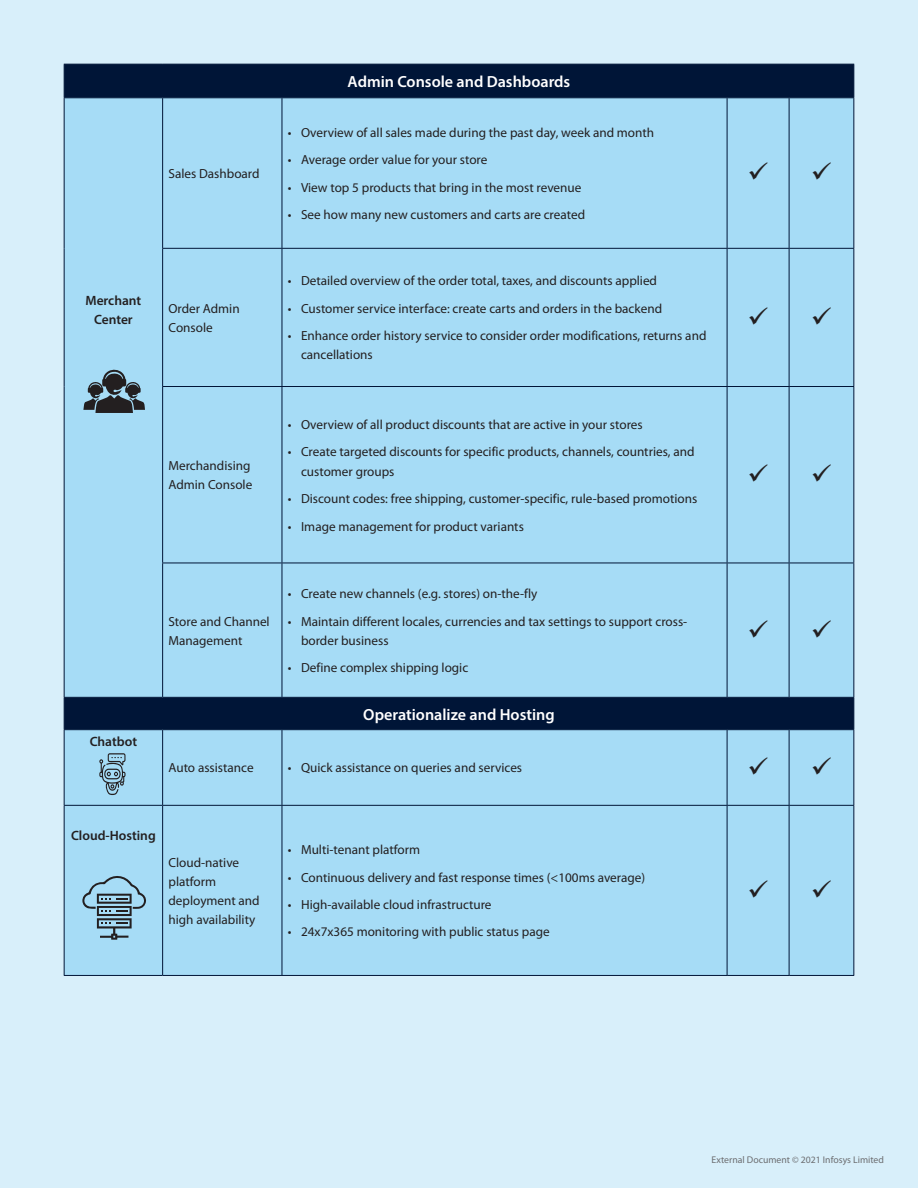
<style>
.page{position:relative;width:918px;height:1188px;background:#d8effa}
.page>*{position:absolute;margin:0;border:0;box-sizing:border-box;transform-origin:0 0}
.t1{font:600 16.2px "Myriad Pro";color:#fff}
.t2{font:600 13.5px/19px "Myriad Pro";color:#231f20;text-align:center}
.t3{font:13.2px/19px "Myriad Pro";color:#231f20}
.t4{font:9.75px "Myriad Pro";color:#6c6d70}
</style>
<div class="page">
<div style="left:65px;top:65px;width:788px;height:32px;background:#001537"></div>
<div style="left:65px;top:98px;width:788px;height:877px;background:#a6dcf6"></div>
<hr style="left:64px;top:64px;width:99px;height:1px;background:#001537">
<hr style="left:64px;top:65px;width:1px;height:32px;background:#001537">
<hr style="left:163px;top:64px;width:119px;height:1px;background:#001537">
<hr style="left:282px;top:64px;width:445px;height:1px;background:#001537">
<hr style="left:727px;top:64px;width:62px;height:1px;background:#001537">
<hr style="left:789px;top:64px;width:65px;height:1px;background:#001537">
<hr style="left:853px;top:65px;width:1px;height:32px;background:#001537">
<hr style="left:64px;top:97px;width:99px;height:1px;background:#001537">
<hr style="left:64px;top:98px;width:1px;height:150px;background:#001537">
<hr style="left:64px;top:248px;width:1px;height:139px;background:#001537">
<hr style="left:64px;top:387px;width:1px;height:176px;background:#001537">
<hr style="left:64px;top:563px;width:1px;height:134px;background:#001537">
<hr style="left:163px;top:97px;width:119px;height:1px;background:#001537">
<hr style="left:162px;top:98px;width:1px;height:150px;background:#001537">
<hr style="left:282px;top:97px;width:445px;height:1px;background:#001537">
<hr style="left:282px;top:98px;width:1px;height:150px;background:#001537">
<hr style="left:727px;top:97px;width:62px;height:1px;background:#001537">
<hr style="left:727px;top:98px;width:1px;height:150px;background:#001537">
<hr style="left:789px;top:97px;width:65px;height:1px;background:#001537">
<hr style="left:789px;top:98px;width:1px;height:150px;background:#001537">
<hr style="left:853px;top:98px;width:1px;height:150px;background:#001537">
<hr style="left:162px;top:248px;width:120px;height:1px;background:#001537">
<hr style="left:162px;top:249px;width:1px;height:137px;background:#001537">
<hr style="left:282px;top:248px;width:445px;height:1px;background:#001537">
<hr style="left:282px;top:249px;width:1px;height:137px;background:#001537">
<hr style="left:727px;top:248px;width:62px;height:1px;background:#001537">
<hr style="left:727px;top:249px;width:1px;height:137px;background:#001537">
<hr style="left:789px;top:248px;width:65px;height:1px;background:#001537">
<hr style="left:789px;top:249px;width:1px;height:137px;background:#001537">
<hr style="left:853px;top:249px;width:1px;height:137px;background:#001537">
<hr style="left:162px;top:386px;width:120px;height:1px;background:#001537">
<hr style="left:162px;top:387px;width:1px;height:176px;background:#001537">
<hr style="left:282px;top:386px;width:445px;height:1px;background:#001537">
<hr style="left:282px;top:387px;width:1px;height:176px;background:#001537">
<hr style="left:727px;top:386px;width:62px;height:1px;background:#001537">
<hr style="left:727px;top:387px;width:1px;height:176px;background:#001537">
<hr style="left:789px;top:386px;width:65px;height:1px;background:#001537">
<hr style="left:789px;top:387px;width:1px;height:176px;background:#001537">
<hr style="left:853px;top:387px;width:1px;height:176px;background:#001537">
<hr style="left:162px;top:563px;width:120px;height:1px;background:#001537">
<hr style="left:162px;top:563px;width:1px;height:134px;background:#001537">
<hr style="left:282px;top:563px;width:445px;height:1px;background:#001537">
<hr style="left:282px;top:563px;width:1px;height:134px;background:#001537">
<hr style="left:727px;top:563px;width:62px;height:1px;background:#001537">
<hr style="left:727px;top:563px;width:1px;height:134px;background:#001537">
<hr style="left:789px;top:563px;width:65px;height:1px;background:#001537">
<hr style="left:789px;top:563px;width:1px;height:134px;background:#001537">
<hr style="left:853px;top:563px;width:1px;height:134px;background:#001537">
<hr style="left:64px;top:697px;width:99px;height:1px;background:#001537">
<hr style="left:64px;top:698px;width:1px;height:31px;background:#001537">
<hr style="left:163px;top:697px;width:119px;height:1px;background:#001537">
<hr style="left:282px;top:697px;width:445px;height:1px;background:#001537">
<hr style="left:727px;top:697px;width:62px;height:1px;background:#001537">
<hr style="left:789px;top:697px;width:65px;height:1px;background:#001537">
<hr style="left:853px;top:698px;width:1px;height:31px;background:#001537">
<hr style="left:64px;top:729px;width:99px;height:1px;background:#001537">
<hr style="left:64px;top:730px;width:1px;height:75px;background:#001537">
<hr style="left:163px;top:729px;width:119px;height:1px;background:#001537">
<hr style="left:162px;top:730px;width:1px;height:75px;background:#001537">
<hr style="left:282px;top:729px;width:445px;height:1px;background:#001537">
<hr style="left:282px;top:730px;width:1px;height:75px;background:#001537">
<hr style="left:727px;top:729px;width:62px;height:1px;background:#001537">
<hr style="left:727px;top:730px;width:1px;height:75px;background:#001537">
<hr style="left:789px;top:729px;width:65px;height:1px;background:#001537">
<hr style="left:789px;top:730px;width:1px;height:75px;background:#001537">
<hr style="left:853px;top:730px;width:1px;height:75px;background:#001537">
<hr style="left:64px;top:805px;width:99px;height:1px;background:#001537">
<hr style="left:64px;top:806px;width:1px;height:169px;background:#001537">
<hr style="left:163px;top:805px;width:119px;height:1px;background:#001537">
<hr style="left:162px;top:806px;width:1px;height:169px;background:#001537">
<hr style="left:282px;top:805px;width:445px;height:1px;background:#001537">
<hr style="left:282px;top:806px;width:1px;height:169px;background:#001537">
<hr style="left:727px;top:805px;width:62px;height:1px;background:#001537">
<hr style="left:727px;top:806px;width:1px;height:169px;background:#001537">
<hr style="left:789px;top:805px;width:65px;height:1px;background:#001537">
<hr style="left:789px;top:806px;width:1px;height:169px;background:#001537">
<hr style="left:853px;top:806px;width:1px;height:169px;background:#001537">
<hr style="left:64px;top:975px;width:99px;height:1px;background:#001537">
<hr style="left:163px;top:975px;width:119px;height:1px;background:#001537">
<hr style="left:282px;top:975px;width:445px;height:1px;background:#001537">
<hr style="left:727px;top:975px;width:62px;height:1px;background:#001537">
<hr style="left:789px;top:975px;width:65px;height:1px;background:#001537">
<svg style="left:83px;top:369px;width:62px;height:44px"></svg>
<svg style="left:99px;top:753px;width:27px;height:42px"></svg>
<svg style="left:82px;top:873px;width:64px;height:67px"></svg>
<svg style="left:749px;top:162px;width:82px;height:18px"></svg>
<svg style="left:749px;top:307px;width:82px;height:17px"></svg>
<svg style="left:749px;top:464px;width:82px;height:18px"></svg>
<svg style="left:749px;top:620px;width:82px;height:17px"></svg>
<svg style="left:749px;top:757px;width:82px;height:18px"></svg>
<svg style="left:749px;top:880px;width:82px;height:17px"></svg>
<p class="t3" style="left:169px;top:164px;width:93px">Sales Dashboard</p>
<p class="t2" style="left:85px;top:291px;width:57px">Merchant<br>Center</p>
<p class="t3" style="left:169px;top:299px;width:73px">Order Admin<br>Console</p>
<p class="t1" style="left:348px;top:71px;width:224px">Admin Console and Dashboards</p>
<p class="t3" style="left:288px;top:123px;width:368px">• Overview of all sales made during the past day, week and month</p>
<p class="t3" style="left:288px;top:150px;width:201px">• Average order value for your store</p>
<p class="t3" style="left:288px;top:178px;width:295px">• View top 5 products that bring in the most revenue</p>
<p class="t3" style="left:288px;top:205px;width:299px">• See how many new customers and carts are created</p>
<p class="t3" style="left:288px;top:271px;width:371px">• Detailed overview of the order total, taxes, and discounts applied</p>
<p class="t3" style="left:288px;top:299px;width:376px">• Customer service interface: create carts and orders in the backend</p>
<p class="t3" style="left:301px;top:326px;width:407px;text-indent:-13px">• Enhance order history service to consider order modifications, returns and cancellations</p>
<p class="t2" style="left:90px;top:731px;width:49px">Chatbot</p>
<p class="t3" style="left:169px;top:456px;width:85px">Merchandising<br>Admin Console</p>
<p class="t3" style="left:288px;top:415px;width:356px">• Overview of all product discounts that are active in your stores</p>
<p class="t3" style="left:301px;top:442px;width:395px;line-height:19.5px;text-indent:-13px">• Create targeted discounts for specific products, channels, countries, and customer groups</p>
<p class="t3" style="left:288px;top:489px;width:411px">• Discount codes: free shipping, customer-specific, rule-based promotions</p>
<p class="t3" style="left:288px;top:516px;width:238px">• Image management for product variants</p>
<p class="t3" style="left:169px;top:611px;width:103px">Store and Channel<br>Management</p>
<p class="t3" style="left:288px;top:584px;width:251px">• Create new channels (e.g. stores) on-the-fly</p>
<p class="t3" style="left:301px;top:611px;width:388px;text-indent:-13px">• Maintain different locales, currencies and tax settings to support cross&shy;border business</p>
<p class="t3" style="left:288px;top:658px;width:182px">• Define complex shipping logic</p>
<p class="t1" style="left:363px;top:704px;width:193px">Operationalize and Hosting</p>
<p class="t3" style="left:169px;top:758px;width:87px">Auto assistance</p>
<p class="t3" style="left:288px;top:758px;width:236px">• Quick assistance on queries and services</p>
<p class="t2" style="left:71px;top:826px;width:86px">Cloud-Hosting</p>
<p class="t3" style="left:169px;top:853px;width:93px">Cloud-native platform deployment and high availability</p>
<p class="t3" style="left:288px;top:840px;width:134px">• Multi-tenant platform</p>
<p class="t3" style="left:288px;top:867px;width:359px">• Continuous delivery and fast response times (&lt;100ms average)</p>
<p class="t3" style="left:288px;top:895px;width:205px">• High-available cloud infrastructure</p>
<p class="t3" style="left:288px;top:922px;width:263px">• 24x7x365 monitoring with public status page</p>
<p class="t4" style="left:712px;top:1154px;width:174px">External Document © 2021 Infosys Limited</p>
</div>
